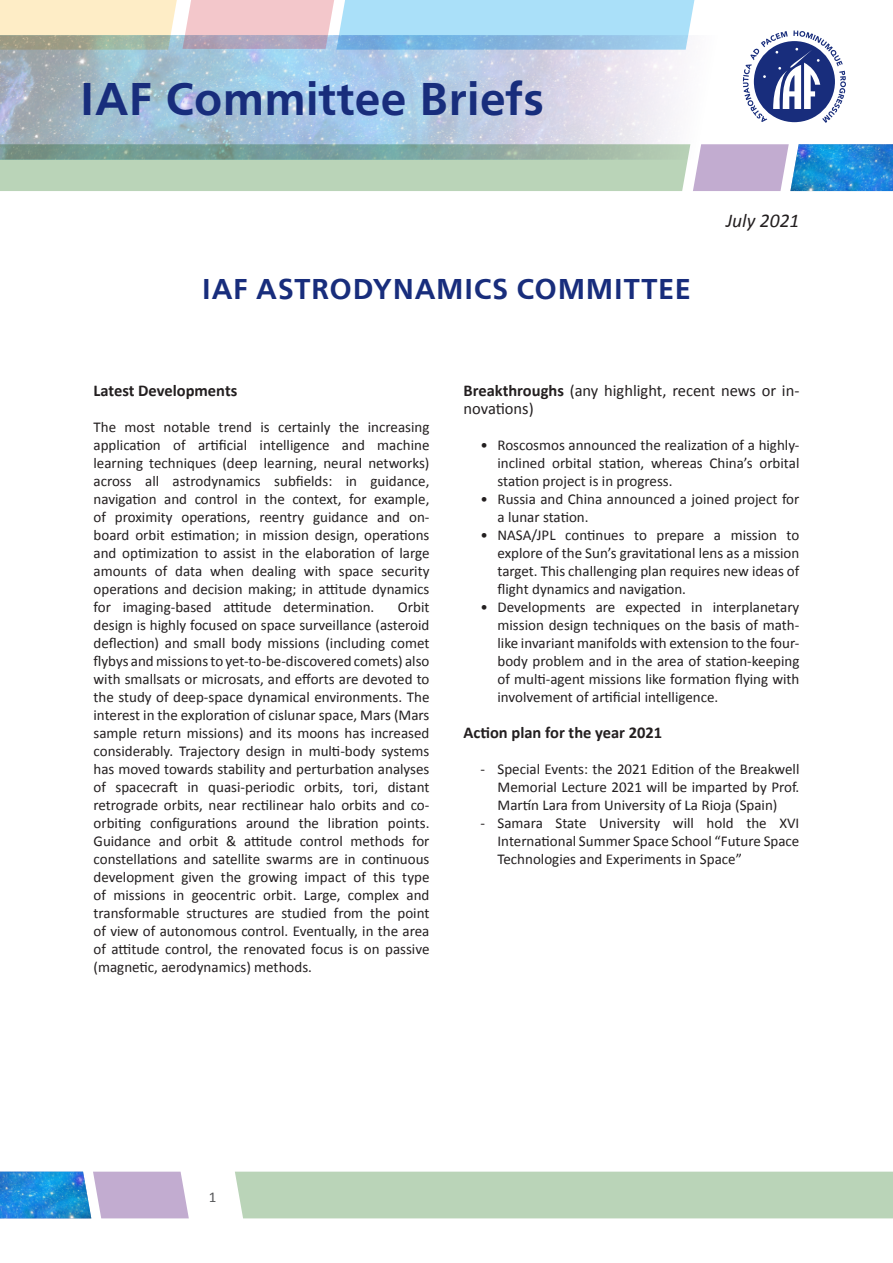
<style>
.page{position:relative;width:893px;height:1263px;background:#fff}
.page>*{position:absolute;margin:0;border:0;box-sizing:border-box;transform-origin:0 0}
.t1{font:700 48px "Carto Gothic Std";letter-spacing:.01em;color:#182d7c}
.Report_Title{font:700 30px "Carto Gothic Std";letter-spacing:.02em;color:#182d7c}
.Report_number___date{font:italic 19.5px "Calibri";color:#231f20}
.Heading{font:16.5px/18px "Calibri";color:#231f20}
.Heading-2{font:700 16.5px "Calibri";color:#231f20}
.Text_no_indent{font:15px/18px "Calibri";color:#231f20;text-align:justify}
.t2{font:15px "Calibri";color:#57585a}
.s1{font-weight:700}
</style>
<div class="page">
<svg style="left:775px;top:31px;width:40px;height:4px"></svg>
<svg style="left:743px;top:35px;width:103px;height:88px"></svg>
<img style="left:0;top:50px;width:683px;height:94px">
<svg style="left:0;top:0;width:694px;height:50px;background:#c0d2db"></svg>
<svg style="left:0;top:144px;width:789px;height:47px;background:#acc3b4"></svg>
<img style="left:790px;top:144px;width:103px;height:47px">
<div style="left:235px;top:1172px;width:658px;height:46px;background:#bad4b8"></div>
<svg style="left:91px;top:1172px;width:98px;height:46px;background:#c8b4d4"></svg>
<img style="left:0;top:1172px;width:91px;height:46px">
<p class="t1" style="left:80px;top:71px;width:466px">IAF Committee Briefs</p>
<p class="Report_Title" style="left:202px;top:272px;width:490px">IAF ASTRODYNAMICS COMMITTEE</p>
<p class="Report_number___date" style="left:726px;top:207px;width:75px">July 2021</p>
<p class="Heading-2" style="left:94px;top:380px;width:145px">Latest Developments</p>
<p class="Text_no_indent" style="left:94px;top:418px;width:337px">The most notable trend is certainly the increasing application of artificial intelligence and machine learning techniques (deep learning, neural networks) across all astrodynamics subfields: in guidance, navigation and control in the context, for example, of proximity operations, reentry guidance and on&shy;board orbit estimation; in mission design, operations and optimization to assist in the elaboration of large amounts of data when dealing with space security operations and decision making; in attitude dynamics for imaging-based attitude determination.</p>
<p class="Text_no_indent" style="left:94px;top:598px;width:337px;text-indent:304px">Orbit design is highly focused on space surveillance (asteroid deflection) and small body missions (including comet flybys and missions to yet-to-be-discovered comets) also with smallsats or microsats, and efforts are devoted to the study of deep-space dynamical environments. The interest in the exploration of cislunar space, Mars (Mars sample return missions) and its moons has increased considerably. Trajectory design in multi-body systems has moved towards stability and perturbation analyses of spacecraft in quasi-periodic orbits, tori, distant retrograde orbits, near rectilinear halo orbits and co&shy;orbiting configurations around the libration points.<br>Guidance and orbit &amp; attitude control methods for constellations and satellite swarms are in continuous development given the growing impact of this type of missions in geocentric orbit. Large, complex and transformable structures are studied from the point of view of autonomous control. Eventually, in the area of attitude control, the renovated focus is on passive (magnetic, aerodynamics) methods.</p>
<p class="Heading" style="left:463px;top:382px;width:337px"><span class="s1">Breakthroughs</span> (any highlight, recent news or in&shy;novations)</p>
<p class="Text_no_indent" style="left:497px;top:436px;width:303px;text-indent:-17px">• Roscosmos announced the realization of a highly&shy;inclined orbital station, whereas China’s orbital station project is in progress.</p>
<p class="Text_no_indent" style="left:497px;top:490px;width:303px;text-indent:-17px">• Russia and China announced a joined project for a lunar station.</p>
<p class="Text_no_indent" style="left:497px;top:526px;width:303px;text-indent:-17px">• NASA/JPL continues to prepare a mission to explore of the Sun’s gravitational lens as a mission target. This challenging plan requires new ideas of flight dynamics and navigation.</p>
<p class="Text_no_indent" style="left:497px;top:598px;width:303px;text-indent:-17px">• Developments are expected in interplanetary mission design techniques on the basis of math&shy;like invariant manifolds with extension to the four&shy;body problem and in the area of station-keeping of multi-agent missions like formation flying with involvement of artificial intelligence.</p>
<p class="Heading-2" style="left:463px;top:722px;width:200px">Action plan for the year 2021</p>
<p class="Text_no_indent" style="left:497px;top:760px;width:303px;text-indent:-17px">- Special Events: the 2021 Edition of the Breakwell Memorial Lecture 2021 will be imparted by Prof.<br>Martín Lara from University of La Rioja (Spain)</p>
<p class="Text_no_indent" style="left:497px;top:814px;width:303px;text-indent:-17px">- Samara State University will hold the XVI International Summer Space School “Future Space Technologies and Experiments in Space”</p>
<p class="t2" style="left:209px;top:1187px;width:9px">1</p>
</div>
